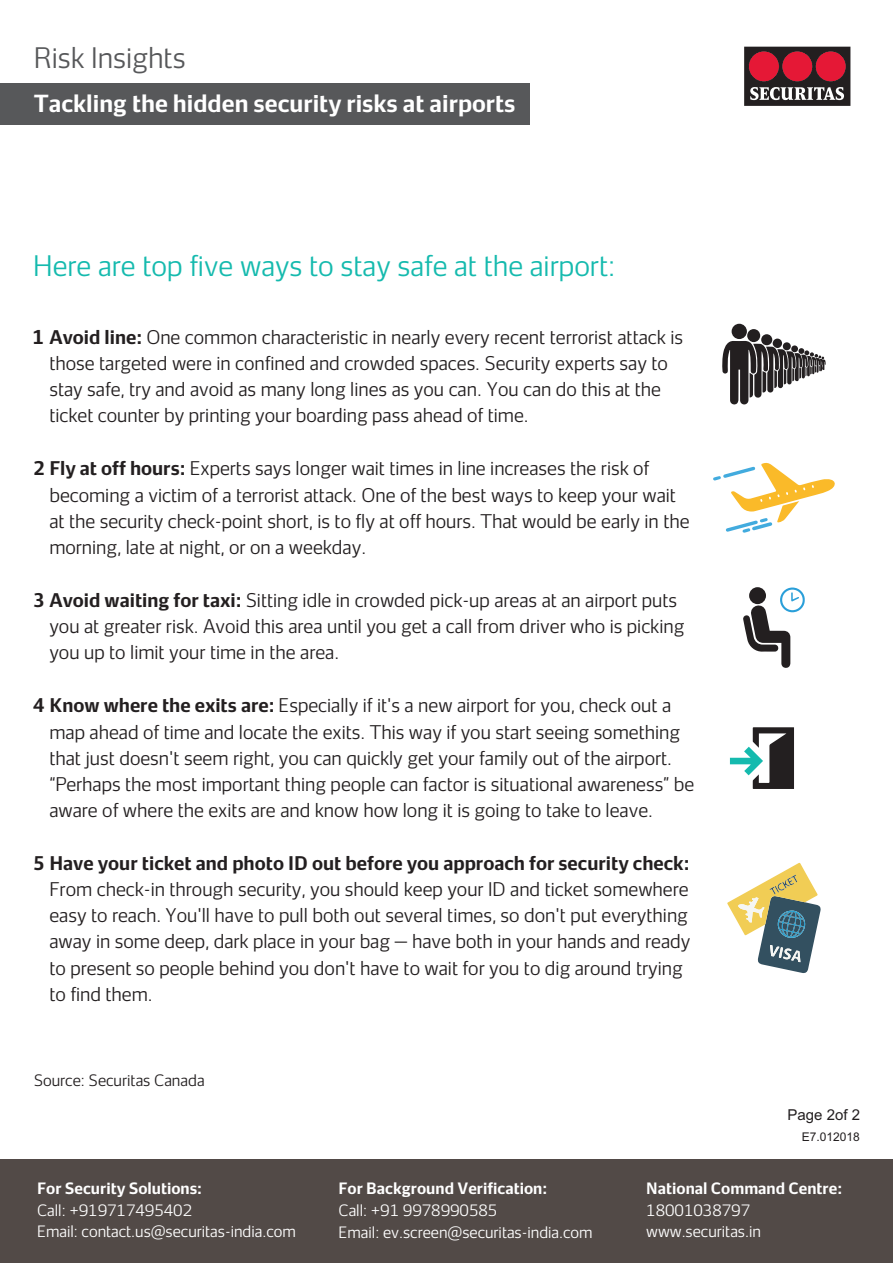
<style>
.page{position:relative;width:893px;height:1263px;background:#fff}
.page>*{position:absolute;margin:0;border:0;box-sizing:border-box;transform-origin:0 0}
.t1{font:300 27px "Securitas Sans TT";color:#15baae}
.t2{font:300 27px "Securitas Sans TT";color:#57585a}
.t3{font:300 22.5px "Securitas Sans TT";color:#fff}
.t4{font:300 18px/26.2px "Securitas Sans TT";color:#231f20}
.t5{font:300 18px "Securitas Sans TT";color:#231f20}
.t6{font:300 15px/21.6px "Securitas Sans TT";color:#fff}
.t7{font:300 15px "Securitas Sans TT";color:#fff}
.t8{font:300 15px "Securitas Sans TT";color:#231f20}
.t9{font:15px "Arial";color:#231f20}
.t10{font:12px "Arial";color:#231f20}
.s1{font-style:inherit}
</style>
<div class="page">
<svg style="left:744px;top:47px;width:106px;height:59px;background:#7a333e"></svg>
<div style="left:0;top:83px;width:529px;height:42px;background:#57585a"></div>
<div style="left:0;top:1159px;width:893px;height:104px;background:#524a47"></div>
<div style="left:732px;top:324px;width:15px;height:15px;background:#231f20;border-radius:50%"></div>
<div style="left:747px;top:329px;width:13px;height:13px;background:#231f20;border-radius:50%"></div>
<div style="left:761px;top:334px;width:11px;height:11px;background:#231f20;border-radius:50%"></div>
<div style="left:773px;top:339px;width:9px;height:9px;background:#231f20;border-radius:50%"></div>
<svg style="left:722px;top:341px;width:104px;height:64px"></svg>
<svg style="left:713px;top:462px;width:122px;height:71px"></svg>
<svg style="left:743px;top:587px;width:62px;height:81px"></svg>
<svg style="left:730px;top:727px;width:64px;height:62px"></svg>
<svg style="left:727px;top:862px;width:94px;height:111px"></svg>
<h1 class="t2" style="left:34px;top:46px;width:153px">Risk Insights</h1>
<p class="t3" style="left:34px;top:94px;width:483px">Tackling the hidden security risks at airports</p>
<h1 class="t1" style="left:33px;top:254px;width:584px">Here are top five ways to stay safe at the airport:</h1>
<p class="t4" style="left:49px;top:325px;width:635px;text-indent:-17px"><span class="s1">1 Avoid line:</span> One common characteristic in nearly every recent terrorist attack is those targeted were in confined and crowded spaces. Security experts say to stay safe, try and avoid as many long lines as you can. You can do this at the ticket counter by printing your boarding pass ahead of time.</p>
<p class="t4" style="left:49px;top:456px;width:642px;text-indent:-16px"><span class="s1">2 Fly at off hours:</span> Experts says longer wait times in line increases the risk of becoming a victim of a terrorist attack. One of the best ways to keep your wait at the security check-point short, is to fly at off hours. That would be early in the morning, late at night, or on a weekday.</p>
<p class="t4" style="left:49px;top:588px;width:636px;text-indent:-16px"><span class="s1">3 Avoid waiting for taxi:</span> Sitting idle in crowded pick-up areas at an airport puts you at greater risk. Avoid this area until you get a call from driver who is picking you up to limit your time in the area.</p>
<p class="t4" style="left:49px;top:693px;width:646px;text-indent:-16px"><span class="s1">4 Know where the exits are:</span> Especially if it's a new airport for you, check out a map ahead of time and locate the exits. This way if you start seeing something that just doesn't seem right, you can quickly get your family out of the airport. “Perhaps the most important thing people can factor is situational awareness” be aware of where the exits are and know how long it is going to take to leave.</p>
<p class="t5" style="left:33px;top:855px;width:658px">5 Have your ticket and photo ID out before you approach for security check:</p>
<p class="t4" style="left:49px;top:878px;width:643px">From check-in through security, you should keep your ID and ticket somewhere easy to reach. You'll have to pull both out several times, so don't put everything away in some deep, dark place in your bag — have both in your hands and ready to present so people behind you don't have to wait for you to dig around trying to find them.</p>
<p class="t8" style="left:34px;top:1074px;width:172px">Source: Securitas Canada</p>
<p class="t7" style="left:37px;top:1181px;width:166px">For Security Solutions:</p>
<p class="t6" style="left:37px;top:1200px;width:260px">Call: +919717495402<br>Email: contact.us@securitas-india.com</p>
<p class="t7" style="left:339px;top:1182px;width:210px">For Background Verification:</p>
<p class="t6" style="left:339px;top:1200px;width:255px">Call: +91 9978990585<br>Email: ev.screen@securitas-india.com</p>
<p class="t9" style="left:787px;top:1109px;width:74px">Page 2of 2</p>
<p class="t10" style="left:802px;top:1132px;width:60px">E7.012018</p>
<p class="t7" style="left:646px;top:1181px;width:197px">National Command Centre:</p>
<p class="t6" style="left:646px;top:1200px;width:116px">18001038797 www.securitas.in</p>
</div>
